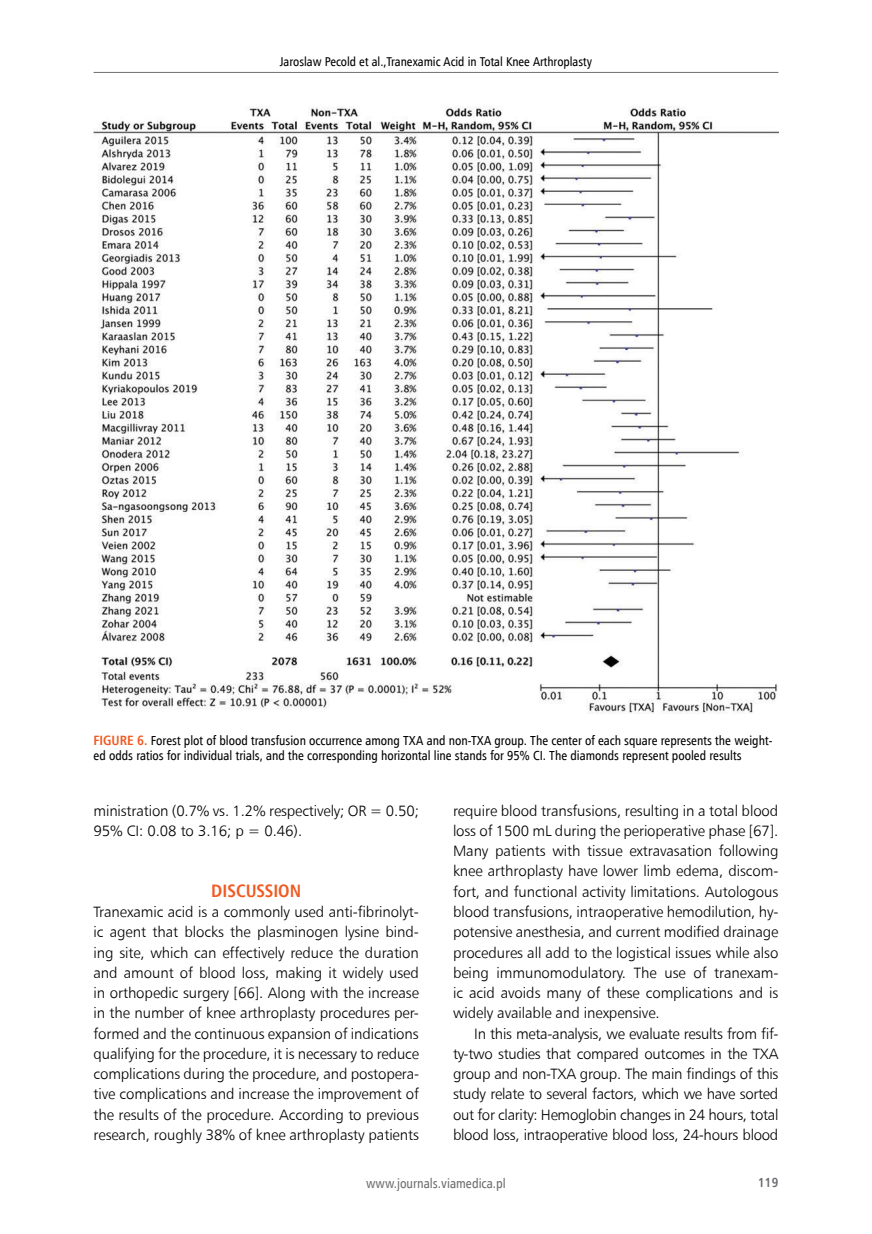
<style>
.page{position:relative;width:872px;height:1234px;background:#fff}
.page>*{position:absolute;margin:0;border:0;box-sizing:border-box;transform-origin:0 0}
.t1{font:700 18px "Humnst 777 Cn EU";color:#f15a22}
.t2{font:15px/20.2px "Humnst 777 Lt EU";letter-spacing:-.005em;color:#000;text-align:justify}
.t3{font:13.5px "Humnst 777 Cn EU";color:#6d6e71}
.t4{font:700 13.2px "Humnst 777 Cn EU";color:#6d6e71}
.t5{font:13.05px/15.6px "Humnst 777 Cn EU";color:#000}
.t6{font:12.75px "Humnst 777 Cn EU";color:#000}
.s1{font-weight:700;font-size:13.5px;color:#f15a22}
</style>
<div class="page">
<hr style="left:94px;top:72px;width:684px;height:1px;background:#6d6e71">
<img style="left:94px;top:106px;width:684px;height:607px">
<p class="t6" style="left:280px;top:54px;width:314px">Jaroslaw Pecold et al.,Tranexamic Acid in Total Knee Arthroplasty</p>
<p class="t5" style="left:94px;top:732px;width:680px"><span class="s1">FIGURE 6.</span> Forest plot of blood transfusion occurrence among TXA and non-TXA group. The center of each square represents the weight&shy;ed odds ratios for individual trials, and the corresponding horizontal line stands for 95% CI. The diamonds represent pooled results</p>
<p class="t2" style="left:94px;top:800px;width:327px">ministration (0.7% vs. 1.2% respectively; OR = 0.50;<br>95% CI: 0.08 to 3.16; p = 0.46).</p>
<p class="t1" style="left:211px;top:878px;width:79px">DISCUSSION</p>
<p class="t2" style="left:94px;top:901px;width:327px">Tranexamic acid is a commonly used anti-fibrinolyt&shy;ic agent that blocks the plasminogen lysine bind&shy;ing site, which can effectively reduce the duration and amount of blood loss, making it widely used in orthopedic surgery [66]. Along with the increase in the number of knee arthroplasty procedures per&shy;formed and the continuous expansion of indications qualifying for the procedure, it is necessary to reduce complications during the procedure, and postopera&shy;tive complications and increase the improvement of the results of the procedure. According to previous research, roughly 38% of knee arthroplasty patients</p>
<p class="t2" style="left:453px;top:800px;width:327px">require blood transfusions, resulting in a total blood loss of 1500 mL during the perioperative phase [67].<br>Many patients with tissue extravasation following knee arthroplasty have lower limb edema, discom&shy;fort, and functional activity limitations. Autologous blood transfusions, intraoperative hemodilution, hy&shy;potensive anesthesia, and current modified drainage procedures all add to the logistical issues while also being immunomodulatory. The use of tranexam&shy;ic acid avoids many of these complications and is widely available and inexpensive.</p>
<p class="t2" style="left:453px;top:1022px;width:327px;text-indent:21px">In this meta-analysis, we evaluate results from fif&shy;ty-two studies that compared outcomes in the TXA group and non-TXA group. The main findings of this study relate to several factors, which we have sorted out for clarity: Hemoglobin changes in 24 hours, total blood loss, intraoperative blood loss, 24-hours blood</p>
<p class="t3" style="left:366px;top:1174px;width:141px">www.journals.viamedica.pl</p>
<p class="t4" style="left:758px;top:1173px;width:22px">119</p>
</div>
